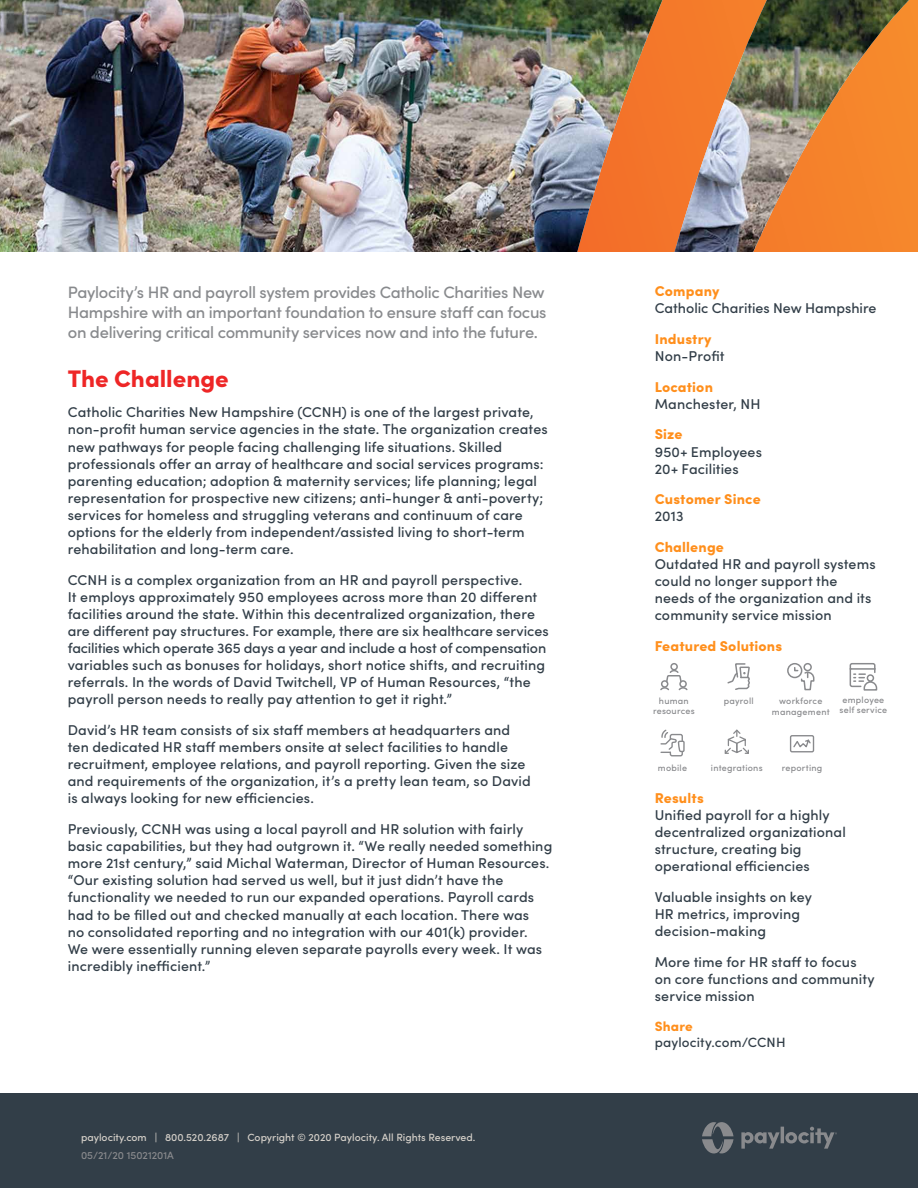
<style>
.page{position:relative;width:918px;height:1188px;background:#fff}
.page>*{position:absolute;margin:0;border:0;box-sizing:border-box;transform-origin:0 0}
.t1{font:900 24px "Sofia Pro";color:#ee2626}
.t2{font:500 16.5px/19.8px "Sofia Pro";letter-spacing:-.015em;color:#888a8d}
.t3{font:500 14.25px/17.1px "Sofia Pro";letter-spacing:.01em;color:#323e48}
.t4{font:900 14.25px "Sofia Pro";letter-spacing:.01em;color:#ff8f1c}
.t5{font:500 13.5px "Sofia Pro";letter-spacing:.01em;color:#323e48}
.t6{font:900 13.5px "Sofia Pro";letter-spacing:.015em;color:#ff8f1c}
.t7{font:500 10.5px "Sofia Pro";color:#d6d1ca}
.t8{font:500 10.5px "Sofia Pro";color:#898a8d}
.t9{font:500 9px/10.5px "Sofia Pro";letter-spacing:.025em;color:#898a8d;text-align:center}
</style>
<div class="page">
<div style="left:0;top:1094px;width:918px;height:94px;background:#323e48"></div>
<svg style="left:702px;top:1122px;width:32px;height:31px"></svg>
<svg style="left:741px;top:1127px;width:96px;height:22px"></svg>
<img style="left:0;top:0;width:909px;height:252px">
<div style="left:670px;top:663px;width:8px;height:7px;border:2px solid #898a8d;border-radius:50%"></div>
<svg style="left:660px;top:669px;width:28px;height:21px"></svg>
<svg style="left:727px;top:663px;width:23px;height:27px"></svg>
<div style="left:803px;top:663px;width:9px;height:8px;border:2px solid #898a8d;border-radius:50%"></div>
<div style="left:787px;top:663px;width:15px;height:15px;border:2px solid #898a8d;border-radius:50%"></div>
<svg style="left:793px;top:666px;width:21px;height:24px"></svg>
<svg style="left:850px;top:663px;width:27px;height:28px"></svg>
<svg style="left:660px;top:730px;width:25px;height:27px"></svg>
<svg style="left:725px;top:730px;width:24px;height:24px"></svg>
<svg style="left:790px;top:735px;width:24px;height:17px"></svg>
<p class="t2" style="left:68px;top:281px;width:480px">Paylocity’s HR and payroll system provides Catholic Charities New<br>Hampshire with an important foundation to ensure staff can focus on delivering critical community services now and into the future.</p>
<h1 class="t1" style="left:68px;top:359px;width:163px">The Challenge</h1>
<p class="t3" style="left:68px;top:403px;width:482px">Catholic Charities New Hampshire (CCNH) is one of the largest private, non-profit human service agencies in the state. The organization creates new pathways for people facing challenging life situations. Skilled professionals offer an array of healthcare and social services programs: parenting education; adoption &amp; maternity services; life planning; legal representation for prospective new citizens; anti-hunger &amp; anti-poverty; services for homeless and struggling veterans and continuum of care options for the elderly from independent/assisted living to short-term rehabilitation and long-term care.</p>
<p class="t3" style="left:68px;top:570px;width:482px">CCNH is a complex organization from an HR and payroll perspective.<br>It employs approximately 950 employees across more than 20 different facilities around the state. Within this decentralized organization, there are different pay structures. For example, there are six healthcare services facilities which operate 365 days a year and include a host of compensation variables such as bonuses for holidays, short notice shifts, and recruiting referrals. In the words of David Twitchell, VP of Human Resources, “the payroll person needs to really pay attention to get it right.”</p>
<p class="t3" style="left:68px;top:721px;width:465px">David’s HR team consists of six staff members at headquarters and ten dedicated HR staff members onsite at select facilities to handle recruitment, employee relations, and payroll reporting. Given the size and requirements of the organization, it’s a pretty lean team, so David is always looking for new efficiencies.</p>
<p class="t3" style="left:68px;top:820px;width:486px">Previously, CCNH was using a local payroll and HR solution with fairly basic capabilities, but they had outgrown it. “We really needed something more 21st century,” said Michal Waterman, Director of Human Resources. “Our existing solution had served us well, but it just didn’t have the functionality we needed to run our expanded operations. Payroll cards had to be filled out and checked manually at each location. There was<br>no consolidated reporting and no integration with our 401(k) provider.<br>We were essentially running eleven separate payrolls every week. It was incredibly inefficient.”</p>
<p class="t7" style="left:81px;top:1130px;width:396px">paylocity.com | 800.520.2687 | Copyright © 2020 Paylocity. All Rights Reserved.</p>
<p class="t8" style="left:81px;top:1148px;width:94px">05/21/20 15021201A</p>
<p class="t4" style="left:655px;top:280px;width:66px">Company</p>
<p class="t3" style="left:655px;top:299px;width:223px">Catholic Charities New Hampshire</p>
<p class="t4" style="left:655px;top:328px;width:58px">Industry</p>
<p class="t3" style="left:655px;top:347px;width:71px">Non-Profit</p>
<p class="t4" style="left:655px;top:376px;width:60px">Location</p>
<p class="t3" style="left:655px;top:394px;width:107px">Manchester, NH</p>
<p class="t4" style="left:655px;top:423px;width:29px">Size</p>
<p class="t3" style="left:655px;top:442px;width:109px">950+ Employees<br>20+ Facilities</p>
<p class="t4" style="left:655px;top:488px;width:107px">Customer Since</p>
<p class="t3" style="left:655px;top:507px;width:30px">2013</p>
<p class="t4" style="left:655px;top:536px;width:71px">Challenge</p>
<p class="t3" style="left:655px;top:555px;width:223px">Outdated HR and payroll systems could no longer support the needs of the organization and its community service mission</p>
<p class="t4" style="left:655px;top:635px;width:129px">Featured Solutions</p>
<p class="t9" style="left:653px;top:695px;width:43px">human resources</p>
<p class="t9" style="left:724px;top:695px;width:32px">payroll</p>
<p class="t9" style="left:772px;top:695px;width:59px">workforce management</p>
<p class="t9" style="left:840px;top:694px;width:49px">employee self service</p>
<p class="t9" style="left:658px;top:762px;width:31px">mobile</p>
<p class="t9" style="left:711px;top:762px;width:53px">integrations</p>
<p class="t9" style="left:782px;top:762px;width:42px">reporting</p>
<p class="t4" style="left:655px;top:787px;width:51px">Results</p>
<p class="t3" style="left:655px;top:806px;width:193px">Unified payroll for a highly decentralized organizational structure, creating big operational efficiencies</p>
<p class="t3" style="left:655px;top:888px;width:159px">Valuable insights on key<br>HR metrics, improving decision-making</p>
<p class="t3" style="left:655px;top:952px;width:222px">More time for HR staff to focus on core functions and community service mission</p>
<p class="t6" style="left:655px;top:1015px;width:40px">Share</p>
<p class="t5" style="left:655px;top:1032px;width:132px">paylocity.com/CCNH</p>
</div>
